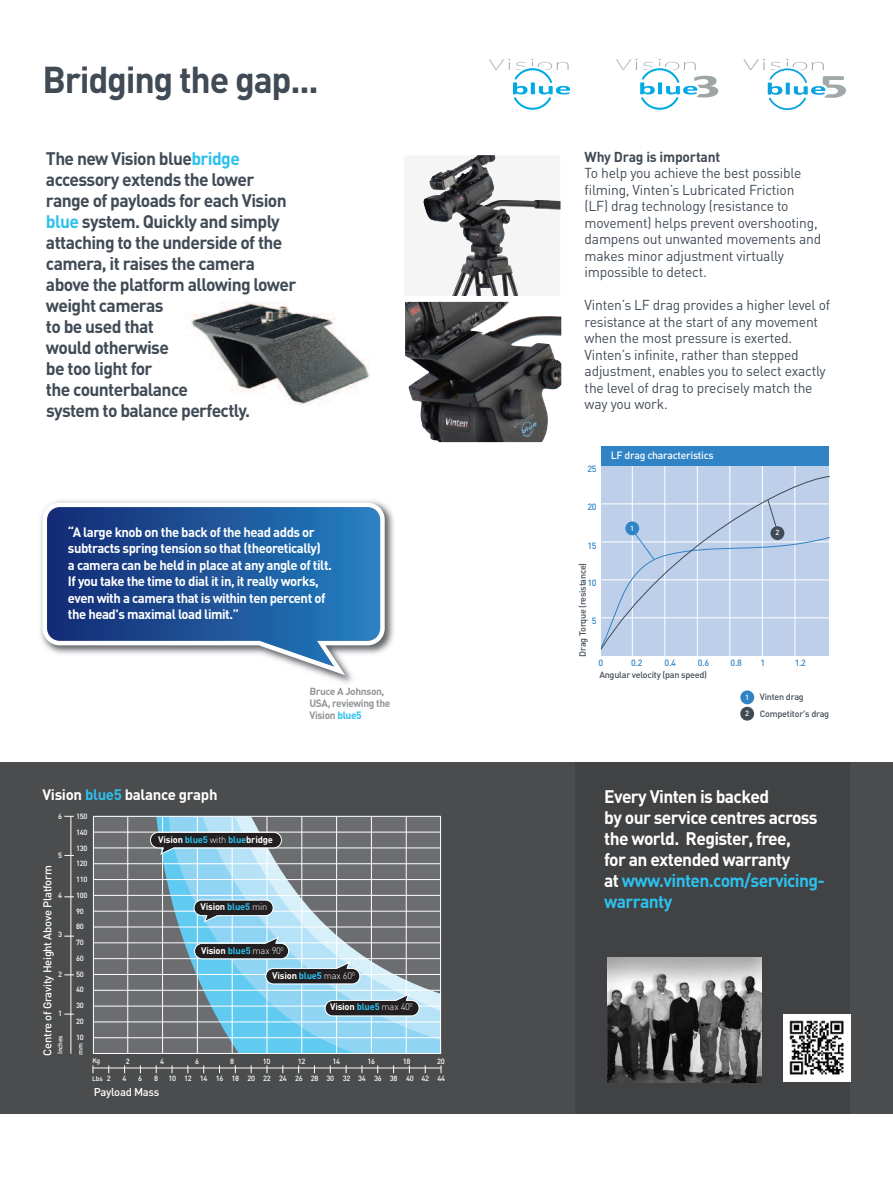
<style>
.page{position:relative;width:893px;height:1188px;background:#fff}
.page>*{position:absolute;margin:0;border:0;box-sizing:border-box;transform-origin:0 0}
.t1{font:700 36.9px "DIN";letter-spacing:-.035em;color:#414b56}
.t2{font:700 18px/21px "DIN";letter-spacing:-.035em;color:#414b56}
.t3{font:700 18px/21px "DIN";letter-spacing:-.035em;color:#fff}
.t4{font:700 15px "DIN";letter-spacing:-.02em;color:#fff}
.t5{font:14.25px/16.5px "DIN";letter-spacing:-.015em;color:#414b56}
.t6{font:700 14.25px "DIN";letter-spacing:-.015em;color:#414b56}
.t7{font:700 13.5px/16.5px "DIN";letter-spacing:-.035em;color:#fff}
.t8{font:500 11.25px "DIN";letter-spacing:-.025em;color:#fff}
.t9{font:700 10.5px/12px "DIN";letter-spacing:-.035em;color:#939598}
.t10{font:500 10.5px "DIN";letter-spacing:-.025em;color:#fff}
.t11{font:700 9.3px "DIN";letter-spacing:-.02em;color:#fff}
.t12{font:500 9px/16.6px "DIN";letter-spacing:-.025em;color:#414b56}
.t13{font:500 9px "DIN";letter-spacing:-.045em;color:#3084c5}
.t14{font:500 7.5px/15.8px "DIN";letter-spacing:-.045em;color:#fff}
.t15{font:500 6.75px "DIN";letter-spacing:-.025em;color:#fff}
.s1{color:#2dc0ed}
.s2{font-weight:300}
</style>
<div class="page">
<img style="left:185px;top:302px;width:185px;height:104px">
<div style="left:0;top:762px;width:893px;height:352px;background:#4b4c4d"></div>
<div style="left:575px;top:762px;width:275px;height:352px;background:#414243"></div>
<svg style="left:743px;top:59px;width:103px;height:51px"></svg>
<svg style="left:616px;top:59px;width:102px;height:51px"></svg>
<svg style="left:489px;top:59px;width:81px;height:51px"></svg>
<div style="left:601px;top:466px;width:228px;height:190px;background:#bdcfe9"></div>
<hr style="left:665px;top:463px;width:1px;height:196px;background:#fff">
<hr style="left:632px;top:463px;width:1px;height:196px;background:#fff">
<hr style="left:697px;top:463px;width:1px;height:196px;background:#fff">
<hr style="left:762px;top:463px;width:1px;height:196px;background:#fff">
<hr style="left:730px;top:463px;width:1px;height:196px;background:#fff">
<hr style="left:795px;top:463px;width:1px;height:196px;background:#fff">
<svg style="left:600px;top:466px;width:230px;height:185px"></svg>
<div style="left:740px;top:707px;width:14px;height:14px;background:#414b56;border-radius:50%"></div>
<div style="left:740px;top:690px;width:14px;height:14px;background:#3084c5;border-radius:50%"></div>
<svg style="left:600px;top:499px;width:230px;height:150px"></svg>
<div style="left:601px;top:446px;width:228px;height:20px;background:#3084c5"></div>
<img style="left:405px;top:302px;width:156px;height:140px">
<svg style="left:423px;top:156px;width:137px;height:140px"></svg>
<img style="left:40px;top:500px;width:354px;height:188px">
<img style="left:310px;top:688px;width:71px;height:2px">
<svg style="left:43px;top:503px;width:342px;height:172px"></svg>
<img style="left:607px;top:957px;width:155px;height:125px">
<svg style="left:420px;top:818px;width:19px;height:234px;fill:#6c6d70"></svg>
<hr style="left:93px;top:1037px;width:348px;height:1px;background:#fff">
<hr style="left:93px;top:1022px;width:348px;height:1px;background:#fff">
<hr style="left:93px;top:1006px;width:348px;height:1px;background:#fff">
<hr style="left:93px;top:990px;width:348px;height:1px;background:#fff">
<hr style="left:93px;top:974px;width:348px;height:1px;background:#fff">
<hr style="left:93px;top:958px;width:348px;height:1px;background:#fff">
<hr style="left:93px;top:943px;width:348px;height:1px;background:#fff">
<hr style="left:93px;top:927px;width:348px;height:1px;background:#fff">
<hr style="left:93px;top:911px;width:348px;height:1px;background:#fff">
<hr style="left:93px;top:895px;width:348px;height:1px;background:#fff">
<hr style="left:93px;top:879px;width:348px;height:1px;background:#fff">
<hr style="left:93px;top:863px;width:348px;height:1px;background:#fff">
<hr style="left:93px;top:848px;width:348px;height:1px;background:#fff">
<hr style="left:93px;top:832px;width:348px;height:1px;background:#fff">
<hr style="left:71px;top:816px;width:1px;height:238px;background:#fff">
<hr style="left:93px;top:1068px;width:348px;height:1px;background:#fff">
<svg style="left:93px;top:817px;width:327px;height:237px"></svg>
<img style="left:783px;top:1015px;width:67px;height:67px">
<h1 class="t1" style="left:42px;top:59px;width:278px">Bridging the gap...</h1>
<p class="t2" style="left:46px;top:148px;width:252px">The new Vision blue<span class="s1">bridge </span>accessory extends the lower range of payloads for each Vision <span class="s1">blue</span> system. Quickly and simply attaching to the underside of the camera, it raises the camera above the platform allowing lower weight cameras<br>to be used that<br>would otherwise<br>be too light for<br>the counterbalance<br>system to balance perfectly.</p>
<p class="t6" style="left:585px;top:149px;width:137px">Why Drag is important</p>
<p class="t5" style="left:585px;top:165px;width:238px">To help you achieve the best possible filming, Vinten’s Lubricated Friction (LF) drag technology (resistance to movement) helps prevent overshooting, dampens out unwanted movements and makes minor adjustment virtually impossible to detect.</p>
<p class="t5" style="left:585px;top:297px;width:247px">Vinten’s LF drag provides a higher level of resistance at the start of any movement when the most pressure is exerted.<br>Vinten’s infinite, rather than stepped adjustment, enables you to select exactly the level of drag to precisely match the way you work.</p>
<p class="t7" style="left:68px;top:524px;width:265px">“A large knob on the back of the head adds or subtracts spring tension so that (theoretically)<br>a camera can be held in place at any angle of tilt.<br>If you take the time to dial it in, it really works, even with a camera that is within ten percent of the head's maximal load limit.”</p>
<p class="t4" style="left:43px;top:786px;width:177px">Vision <span class="s1">blue5</span> balance graph</p>
<p class="t9" style="left:310px;top:686px;width:82px">Bruce A Johnson,<br>USA, reviewing the<br>Vision <span class="s1">blue5</span></p>
<p class="t14" style="left:58px;top:808px;width:5px">6</p>
<p class="t14" style="left:58px;top:848px;width:5px">5</p>
<p class="t14" style="left:58px;top:887px;width:5px">4</p>
<p class="t14" style="left:58px;top:927px;width:5px">3</p>
<p class="t14" style="left:58px;top:966px;width:5px">2</p>
<p class="t14" style="left:58px;top:1006px;width:5px">1</p>
<p class="t15" style="left:56px;top:1054px;width:21px;rotate:-90deg">Inches</p>
<p class="t8" style="left:41px;top:1056px;width:192px;rotate:-90deg">Centre of Gravity Height Above Platform</p>
<p class="t14" style="left:76px;top:809px;width:13px">150<br>140<br>130<br>120<br>110<br>100<br>90<br>80<br>70<br>60<br>50<br>40<br>30<br>20<br>10</p>
<p class="t15" style="left:77px;top:1055px;width:13px;rotate:-90deg">mm</p>
<p class="t11" style="left:158px;top:834px;width:116px">Vision <span class="s1">blue5</span> <span class="s2">with</span> <span class="s1">blue</span>bridge</p>
<p class="t11" style="left:201px;top:902px;width:68px">Vision <span class="s1">blue5</span> <span class="s2">min</span></p>
<p class="t11" style="left:201px;top:945px;width:84px">Vision <span class="s1">blue5</span> <span class="s2">max 90</span><sup>0</sup></p>
<p class="t11" style="left:272px;top:970px;width:84px">Vision <span class="s1">blue5</span> <span class="s2">max 60</span><sup>0</sup></p>
<p class="t11" style="left:330px;top:1002px;width:84px">Vision <span class="s1">blue5</span> <span class="s2">max 40</span><sup>0</sup></p>
<p class="t14" style="left:126px;top:1053px;width:5px">2</p>
<p class="t14" style="left:160px;top:1053px;width:5px">4</p>
<p class="t14" style="left:195px;top:1053px;width:5px">6</p>
<p class="t14" style="left:230px;top:1053px;width:5px">8</p>
<p class="t14" style="left:263px;top:1053px;width:9px">10</p>
<p class="t14" style="left:298px;top:1053px;width:9px">12</p>
<p class="t14" style="left:333px;top:1053px;width:9px">14</p>
<p class="t14" style="left:368px;top:1053px;width:9px">16</p>
<p class="t14" style="left:403px;top:1053px;width:9px">18</p>
<p class="t14" style="left:437px;top:1053px;width:9px">20</p>
<p class="t15" style="left:92px;top:1057px;width:9px">Kg</p>
<p class="t15" style="left:92px;top:1075px;width:12px">Lbs</p>
<p class="t14" style="left:107px;top:1071px;width:5px">2</p>
<p class="t14" style="left:123px;top:1071px;width:5px">4</p>
<p class="t14" style="left:138px;top:1071px;width:5px">6</p>
<p class="t14" style="left:154px;top:1071px;width:5px">8</p>
<p class="t14" style="left:168px;top:1071px;width:278px">10 12 14 16 18 20 22 24 26 28 30 32 34 36 38 40 42 44</p>
<p class="t8" style="left:94px;top:1086px;width:67px">Payload Mass</p>
<p class="t13" style="left:587px;top:464px;width:11px">25</p>
<p class="t13" style="left:587px;top:502px;width:11px">20</p>
<p class="t13" style="left:587px;top:540px;width:11px">15</p>
<p class="t13" style="left:587px;top:578px;width:11px">10</p>
<p class="t12" style="left:575px;top:657px;width:95px;rotate:-90deg">Drag Torque (resistance)</p>
<p class="t13" style="left:592px;top:616px;width:6px">5</p>
<p class="t10" style="left:611px;top:450px;width:105px">LF drag characteristics</p>
<p class="t14" style="left:630px;top:520px;width:5px">1</p>
<p class="t14" style="left:775px;top:525px;width:5px">2</p>
<p class="t13" style="left:598px;top:658px;width:6px">0</p>
<p class="t13" style="left:631px;top:658px;width:13px">0.2</p>
<p class="t13" style="left:665px;top:658px;width:13px">0.4</p>
<p class="t13" style="left:698px;top:658px;width:13px">0.6</p>
<p class="t13" style="left:731px;top:658px;width:13px">0.8</p>
<p class="t13" style="left:760px;top:658px;width:6px">1</p>
<p class="t13" style="left:795px;top:658px;width:13px">1.2</p>
<p class="t12" style="left:599px;top:666px;width:109px">Angular velocity (pan speed)</p>
<p class="t14" style="left:745px;top:689px;width:5px">1</p>
<p class="t14" style="left:745px;top:705px;width:5px">2</p>
<p class="t12" style="left:760px;top:689px;width:71px">Vinten drag<br>Competitor's drag</p>
<p class="t3" style="left:604px;top:787px;width:222px">Every Vinten is backed<br>by our service centres across the world. Register, free,<br>for an extended warranty<br>at <span class="s1">www.vinten.com/servicing&shy;warranty</span></p>
</div>
